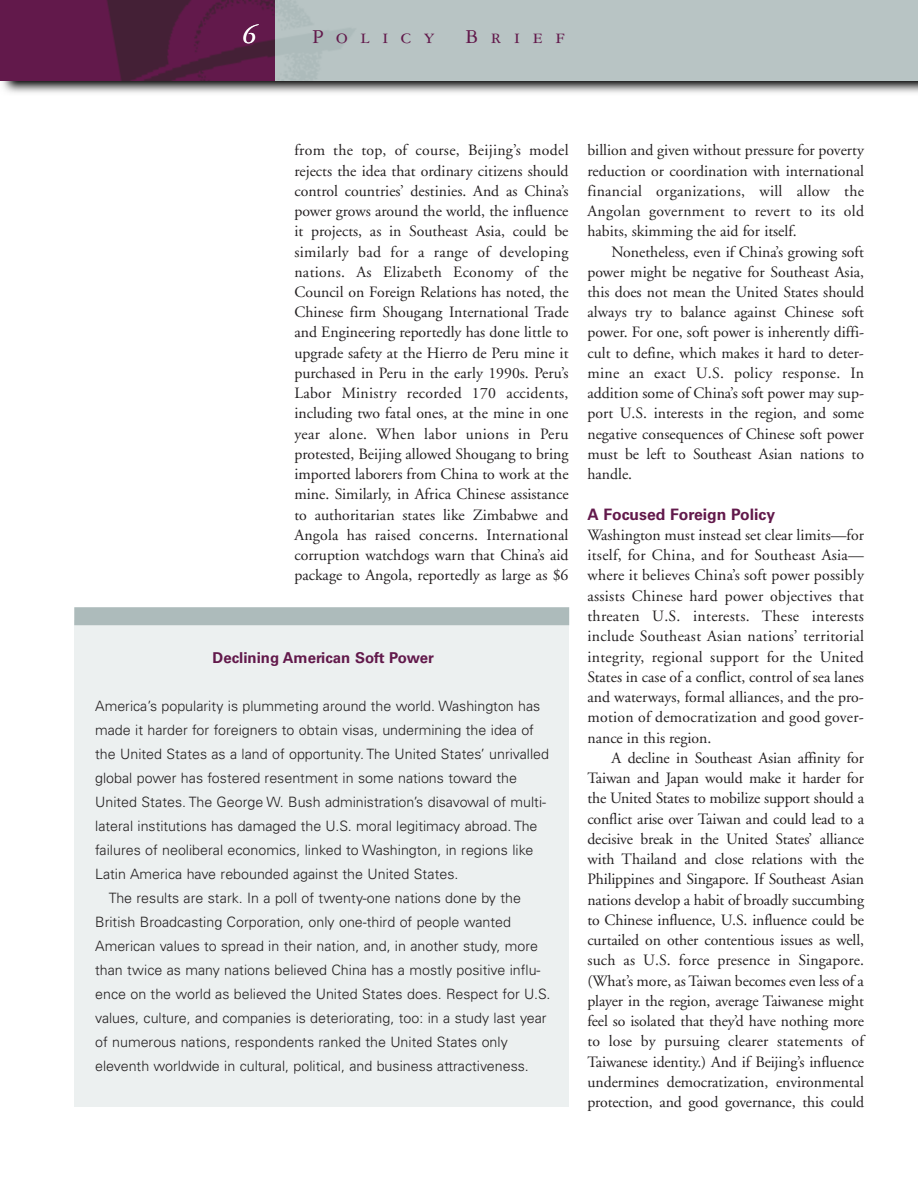
<style>
.page{position:relative;width:918px;height:1188px;background:#fff}
.page>*{position:absolute;margin:0;border:0;box-sizing:border-box;transform-origin:0 0}
.t1{font:italic 27px "Adobe Garamond";color:#fff}
.t2{font:21px "Garamond Three SC";letter-spacing:.6em;color:#62194b}
.t3{font:15.75px/20.2px "Adobe Garamond";color:#231f20;text-align:justify}
.t4{font:700 15.75px "Univers";color:#62194b}
.t5{font:700 15px "Univers";color:#62194b}
.t6{font:300 14.25px "Univers";color:#231f20}
</style>
<div class="page">
<img style="left:2px;top:81px;width:916px;height:12px">
<div style="left:266px;top:0;width:652px;height:81px;background:#b8c4c4"></div>
<div style="left:0;top:0;width:275px;height:81px;background:#62194b"></div>
<img style="left:107px;top:0;width:168px;height:81px">
<div style="left:74px;top:620px;width:495px;height:487px;background:#ecf0f0"></div>
<div style="left:74px;top:607px;width:495px;height:18px;background:#adbbbb"></div>
<h1 class="t1" style="left:242px;top:23px;width:15px">6</h1>
<h2 class="t2" style="left:312px;top:28px;width:124px">Policy</h2>
<h2 class="t2" style="left:465px;top:28px;width:101px">Brief</h2>
<p class="t3" style="left:294px;top:142px;width:276px">from the top, of course, Beijing’s model rejects the idea that ordinary citizens should control countries’ destinies. And as China’s power grows around the world, the influence it projects, as in Southeast Asia, could be similarly bad for a range of developing nations. As Elizabeth Economy of the Council on Foreign Relations has noted, the Chinese firm Shougang International Trade and Engineering reportedly has done little to upgrade safety at the Hierro de Peru mine it purchased in Peru in the early 1990s. Peru’s Labor Ministry recorded 170 accidents, including two fatal ones, at the mine in one year alone. When labor unions in Peru protested, Beijing allowed Shougang to bring imported laborers from China to work at the mine. Similarly, in Africa Chinese assistance to authoritarian states like Zimbabwe and Angola has raised concerns. International corruption watchdogs warn that China’s aid package to Angola, reportedly as large as $6</p>
<p class="t5" style="left:213px;top:652px;width:223px">Declining American Soft Power</p>
<p class="t6" style="left:95px;top:701px;width:447px">America’s popularity is plummeting around the world. Washington has</p>
<p class="t6" style="left:95px;top:725px;width:440px">made it harder for foreigners to obtain visas, undermining the idea of</p>
<p class="t6" style="left:95px;top:749px;width:455px">the United States as a land of opportunity. The United States’ unrivalled</p>
<p class="t6" style="left:95px;top:773px;width:423px">global power has fostered resentment in some nations toward the</p>
<p class="t6" style="left:95px;top:797px;width:452px">United States. The George W. Bush administration’s disavowal of multi-</p>
<p class="t6" style="left:95px;top:821px;width:444px">lateral institutions has damaged the U.S. moral legitimacy abroad. The</p>
<p class="t6" style="left:95px;top:845px;width:440px">failures of neoliberal economics, linked to Washington, in regions like</p>
<p class="t6" style="left:95px;top:869px;width:365px">Latin America have rebounded against the United States.</p>
<p class="t6" style="left:109px;top:893px;width:414px">The results are stark. In a poll of twenty-one nations done by the</p>
<p class="t6" style="left:95px;top:917px;width:417px">British Broadcasting Corporation, only one-third of people wanted</p>
<p class="t6" style="left:95px;top:941px;width:444px">American values to spread in their nation, and, in another study, more</p>
<p class="t6" style="left:95px;top:965px;width:447px">than twice as many nations believed China has a mostly positive influ-</p>
<p class="t6" style="left:95px;top:989px;width:457px">ence on the world as believed the United States does. Respect for U.S.</p>
<p class="t6" style="left:95px;top:1013px;width:453px">values, culture, and companies is deteriorating, too: in a study last year</p>
<p class="t6" style="left:95px;top:1037px;width:414px">of numerous nations, respondents ranked the United States only</p>
<p class="t6" style="left:95px;top:1061px;width:435px">eleventh worldwide in cultural, political, and business attractiveness.</p>
<p class="t3" style="left:587px;top:142px;width:278px">billion and given without pressure for poverty reduction or coordination with international financial organizations, will allow the Angolan government to revert to its old habits, skimming the aid for itself.</p>
<p class="t3" style="left:587px;top:243px;width:278px;text-indent:24px">Nonetheless, even if China’s growing soft power might be negative for Southeast Asia, this does not mean the United States should always try to balance against Chinese soft power. For one, soft power is inherently diffi&shy;cult to define, which makes it hard to deter&shy;mine an exact U.S. policy response. In addition some of China’s soft power may sup&shy;port U.S. interests in the region, and some negative consequences of Chinese soft power must be left to Southeast Asian nations to handle.</p>
<p class="t4" style="left:587px;top:508px;width:189px">A Focused Foreign Policy</p>
<p class="t3" style="left:587px;top:526px;width:278px">Washington must instead set clear limits—for itself, for China, and for Southeast Asia— where it believes China’s soft power possibly assists Chinese hard power objectives that threaten U.S. interests. These interests include Southeast Asian nations’ territorial integrity, regional support for the United States in case of a conflict, control of sea lanes and waterways, formal alliances, and the pro&shy;motion of democratization and good gover&shy;nance in this region.</p>
<p class="t3" style="left:587px;top:749px;width:278px;text-indent:24px">A decline in Southeast Asian affinity for Taiwan and Japan would make it harder for the United States to mobilize support should a conflict arise over Taiwan and could lead to a decisive break in the United States’ alliance with Thailand and close relations with the Philippines and Singapore. If Southeast Asian nations develop a habit of broadly succumbing to Chinese influence, U.S. influence could be curtailed on other contentious issues as well, such as U.S. force presence in Singapore. (What’s more, as Taiwan becomes even less of a player in the region, average Taiwanese might feel so isolated that they’d have nothing more to lose by pursuing clearer statements of Taiwanese identity.) And if Beijing’s influence undermines democratization, environmental protection, and good governance, this could</p>
</div>
